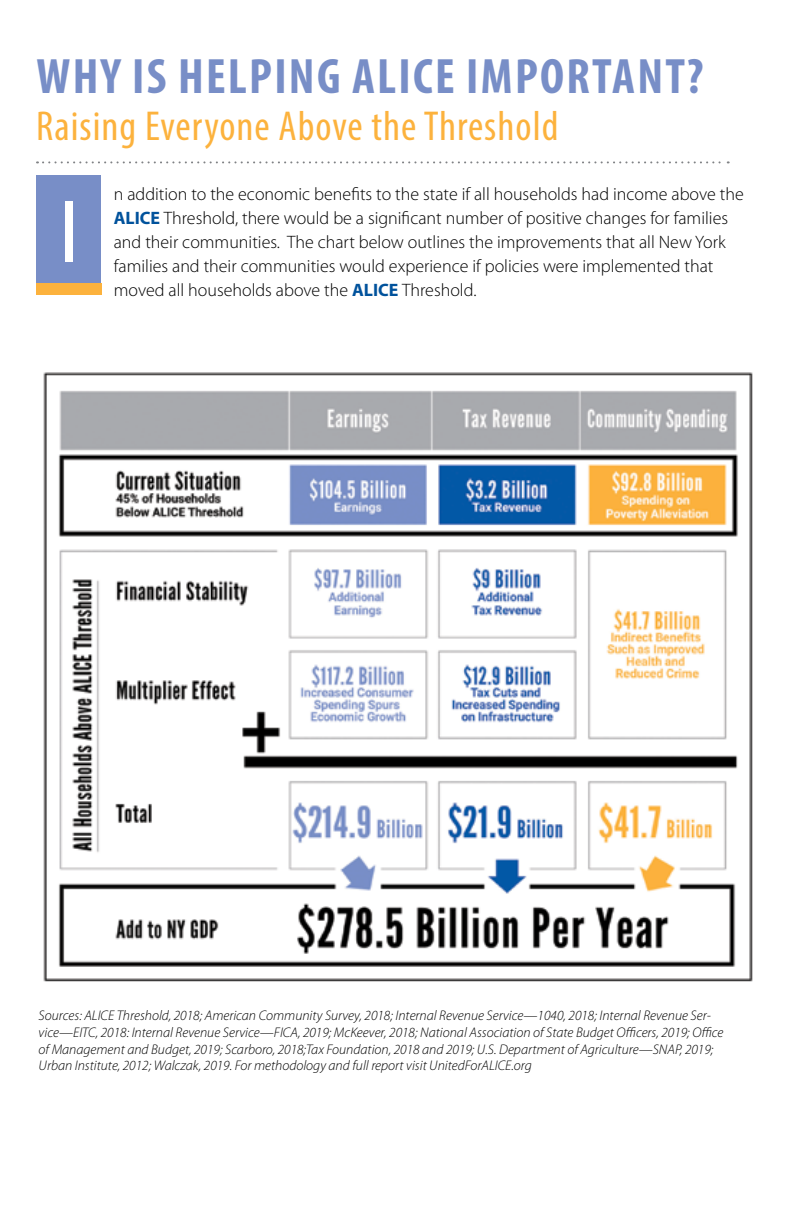
<style>
.page{position:relative;width:792px;height:1224px;background:#fff}
.page>*{position:absolute;margin:0;border:0;box-sizing:border-box;transform-origin:0 0}
.t1{font:90px "Myriad Pro";color:#fff}
.t2{font:700 condensed 50px "Myriad Pro";letter-spacing:.045em;color:#788ec7}
.t3{font:condensed 42px "Myriad Pro";letter-spacing:.025em;color:#fcb23d}
.t4{font:300 18px/24px "Myriad Pro";color:#000}
.t5{font:italic 300 14px/16.8px "Myriad Pro";color:#000}
.s1{font-weight:700;color:#00529c}
</style>
<div class="page">
<img style="left:43px;top:372px;width:710px;height:610px">
<svg style="left:37px;top:161px;width:692px;height:2px"></svg>
<div style="left:37px;top:175px;width:64px;height:120px;background:#788ec7"></div>
<div style="left:36px;top:283px;width:65px;height:12px;background:#fcb23d"></div>
<h2 class="t2" style="left:36px;top:45px;width:669px">WHY IS HELPING ALICE IMPORTANT?</h2>
<h3 class="t3" style="left:36px;top:100px;width:524px">Raising Everyone Above the Threshold</h3>
<p class="t4" style="left:114px;top:183px;width:631px">n addition to the economic benefits to the state if all households had income above the <span class="s1">ALICE</span> Threshold, there would be a significant number of positive changes for families and their communities. The chart below outlines the improvements that all New York families and their communities would experience if policies were implemented that moved all households above the <span class="s1">ALICE</span> Threshold.</p>
<h1 class="t1" style="left:58px;top:176px;width:23px">I</h1>
<p class="t5" style="left:39px;top:1007px;width:686px">Sources: ALICE Threshold, 2018; American Community Survey, 2018; Internal Revenue Service—1040, 2018; Internal Revenue Ser&shy;vice—EITC, 2018: Internal Revenue Service—FICA, 2019; McKeever, 2018; National Association of State Budget Officers, 2019; Office of Management and Budget, 2019; Scarboro, 2018;Tax Foundation, 2018 and 2019; U.S. Department of Agriculture—SNAP, 2019; Urban Institute, 2012; Walczak, 2019. For methodology and full report visit UnitedForALICE.org</p>
</div>
